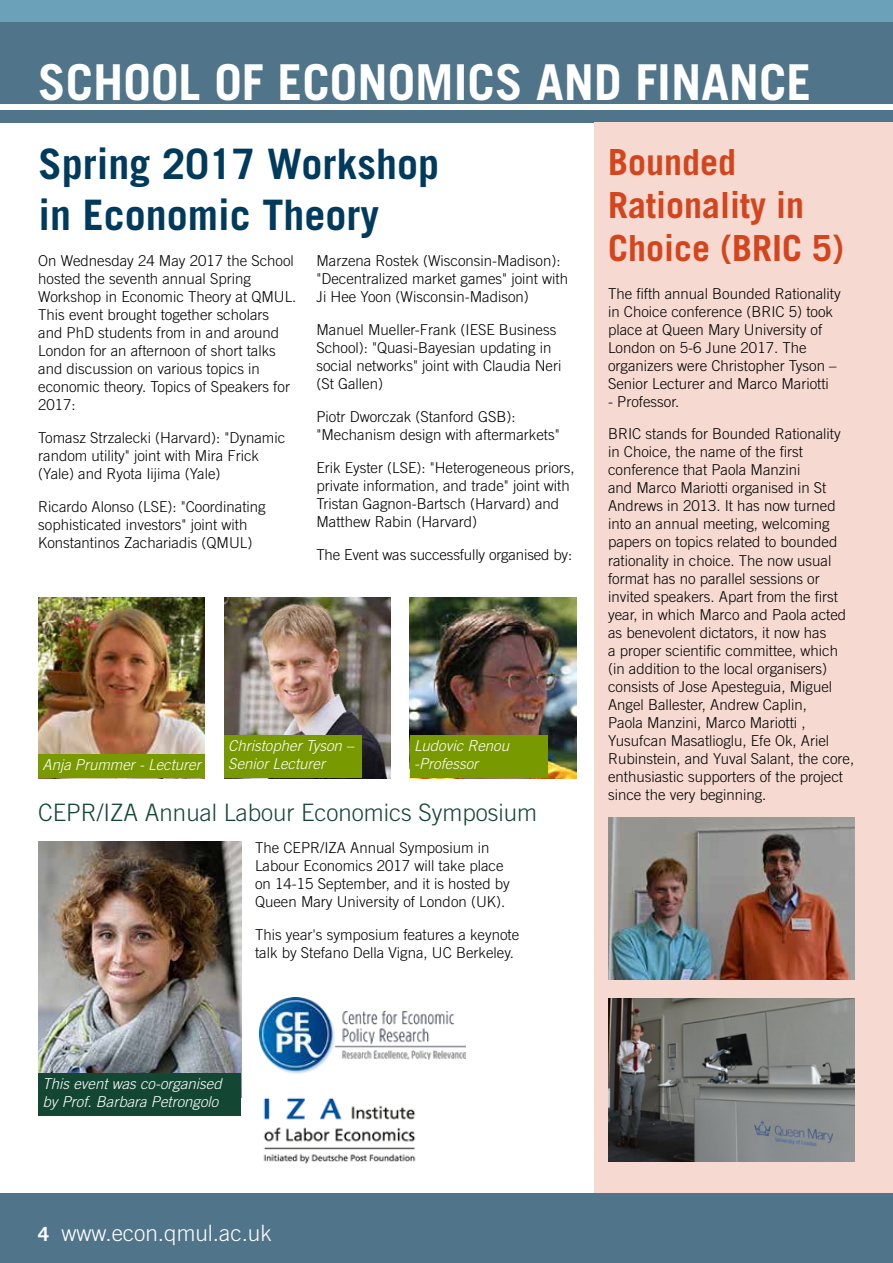
<style>
.page{position:relative;width:893px;height:1263px;background:#fff}
.page>*{position:absolute;margin:0;border:0;box-sizing:border-box;transform-origin:0 0}
.t1{font:700 49.5px "Trade Gothic LT Std";color:#fff}
.t2{font:700 42px/50.4px "Trade Gothic LT Std";color:#003a5d}
.t3{font:700 36px/43.2px "Trade Gothic LT Std";color:#d4451d}
.t4{font:300 24px "Trade Gothic LT Std";color:#144733}
.t5{font:300 22.5px "Trade Gothic LT Std";color:#fff}
.t6{font:300 15px/18px "Trade Gothic LT Std";color:#000}
.t7{font:italic 300 15px/18px "Trade Gothic LT Std";color:#fff}
.s1{font-weight:700;font-size:19.5px}
</style>
<div class="page">
<div style="left:0;top:110px;width:893px;height:12px;background:#50748a"></div>
<div style="left:0;top:0;width:893px;height:104px;background:#50748a"></div>
<div style="left:0;top:0;width:893px;height:21px;background:#6ba2b9"></div>
<div style="left:0;top:1193px;width:893px;height:70px;background:#50748a"></div>
<div style="left:595px;top:123px;width:298px;height:1070px;background:#f6dad2"></div>
<img style="left:38px;top:597px;width:167px;height:158px">
<div style="left:38px;top:755px;width:167px;height:23px;background:#799900"></div>
<img style="left:224px;top:597px;width:167px;height:181px">
<div style="left:224px;top:736px;width:137px;height:42px;background:#799900"></div>
<img style="left:410px;top:597px;width:167px;height:181px">
<div style="left:410px;top:736px;width:137px;height:42px;background:#799900"></div>
<img style="left:608px;top:817px;width:247px;height:163px">
<img style="left:608px;top:999px;width:247px;height:162px">
<img style="left:38px;top:842px;width:203px;height:232px">
<img style="left:263px;top:1097px;width:153px;height:67px">
<img style="left:259px;top:997px;width:206px;height:76px">
<div style="left:38px;top:1074px;width:203px;height:42px;background:#144733"></div>
<h1 class="t1" style="left:38px;top:52px;width:775px">SCHOOL OF ECONOMICS AND FINANCE</h1>
<h2 class="t2" style="left:38px;top:138px;width:402px">Spring 2017 Workshop in Economic Theory</h2>
<p class="t6" style="left:38px;top:252px;width:260px">On Wednesday 24 May 2017 the School hosted the seventh annual Spring<br>Workshop in Economic Theory at QMUL.<br>This event brought together scholars and PhD students from in and around<br>London for an afternoon of short talks and discussion on various topics in economic theory. Topics of Speakers for<br>2017:</p>
<p class="t6" style="left:38px;top:429px;width:248px">Tomasz Strzalecki (Harvard): "Dynamic random utility" joint with Mira Frick (Yale) and Ryota Iijima (Yale)</p>
<p class="t6" style="left:38px;top:498px;width:229px">Ricardo Alonso (LSE): "Coordinating sophisticated investors" joint with<br>Konstantinos Zachariadis (QMUL)</p>
<p class="t6" style="left:316px;top:252px;width:253px">Marzena Rostek (Wisconsin-Madison): "Decentralized market games" joint with<br>Ji Hee Yoon (Wisconsin-Madison)</p>
<p class="t6" style="left:316px;top:321px;width:247px">Manuel Mueller-Frank (IESE Business<br>School): "Quasi-Bayesian updating in social networks" joint with Claudia Neri (St Gallen)</p>
<p class="t6" style="left:316px;top:408px;width:245px">Piotr Dworczak (Stanford GSB): "Mechanism design with aftermarkets"</p>
<p class="t6" style="left:316px;top:458px;width:260px">Erik Eyster (LSE): "Heterogeneous priors, private information, and trade" joint with Tristan Gagnon-Bartsch (Harvard) and Matthew Rabin (Harvard)</p>
<p class="t6" style="left:316px;top:545px;width:257px">The Event was successfully organised by:</p>
<p class="t7" style="left:43px;top:756px;width:160px">Anja Prummer - Lecturer</p>
<p class="t7" style="left:228px;top:737px;width:127px">Christopher Tyson –<br>Senior Lecturer</p>
<p class="t7" style="left:414px;top:737px;width:97px">Ludovic Renou -Professor</p>
<h3 class="t4" style="left:38px;top:798px;width:500px">CEPR/IZA Annual Labour Economics Symposium</h3>
<p class="t6" style="left:255px;top:838px;width:256px">The CEPR/IZA Annual Symposium in Labour Economics 2017 will take place on 14-15 September, and it is hosted by Queen Mary University of London (UK).</p>
<p class="t6" style="left:255px;top:925px;width:266px">This year's symposium features a keynote talk by Stefano Della Vigna, UC Berkeley.</p>
<h3 class="t3" style="left:608px;top:140px;width:238px">Bounded<br>Rationality in<br>Choice (BRIC 5)</h3>
<p class="t6" style="left:608px;top:284px;width:234px">The fifth annual Bounded Rationality in Choice conference (BRIC 5) took place at Queen Mary University of London on 5-6 June 2017. The organizers were Christopher Tyson – Senior Lecturer and Marco Mariotti</p>
<p class="t6" style="left:608px;top:385px;width:234px;line-height:32.8px">- Professor.<br>BRIC stands for Bounded Rationality</p>
<p class="t6" style="left:608px;top:443px;width:248px">in Choice, the name of the first conference that Paola Manzini<br>and Marco Mariotti organised in St Andrews in 2013. It has now turned into an annual meeting, welcoming papers on topics related to bounded rationality in choice. The now usual format has no parallel sessions or invited speakers. Apart from the first year, in which Marco and Paola acted as benevolent dictators, it now has<br>a proper scientific committee, which (in addition to the local organisers) consists of Jose Apesteguia, Miguel Angel Ballester, Andrew Caplin,<br>Paola Manzini, Marco Mariotti , Yusufcan Masatlioglu, Efe Ok, Ariel Rubinstein, and Yuval Salant, the core, enthusiastic supporters of the project since the very beginning.</p>
<p class="t7" style="left:43px;top:1075px;width:181px">This event was co-organised by Prof. Barbara Petrongolo</p>
<h3 class="t5" style="left:38px;top:1219px;width:235px"><span class="s1">4</span> www.econ.qmul.ac.uk</h3>
</div>
